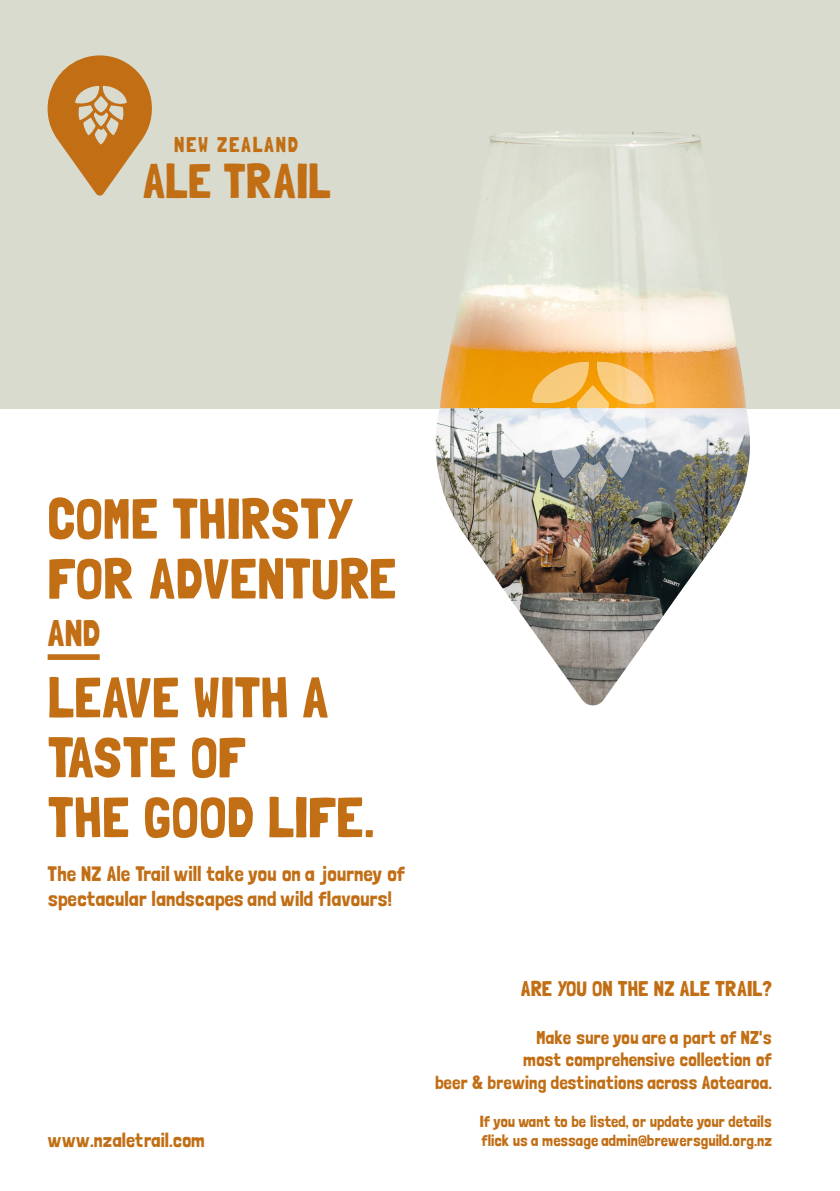
<style>
.page{position:relative;width:840px;height:1191px;background:#fff}
.page>*{position:absolute;margin:0;border:0;box-sizing:border-box;transform-origin:0 0}
.t1{font:57px/59.8px "Londrina Solid";color:#c16e15}
.t2{font:48.8px "Londrina Solid";color:#c16e15}
.t3{font:37px "Londrina Solid";color:#c16e15}
.t4{font:21.4px "Londrina Solid";color:#c16e15}
.t5{font:21.4px "Londrina Solid";letter-spacing:.075em;color:#c16e15}
.t6{font:20.8px/25px "Londrina Solid";color:#c16e15}
.t7{font:19.8px "Londrina Solid";color:#c16e15}
.t8{font:18.6px/22.4px "Londrina Solid";color:#c16e15;text-align:right}
.t9{font:16px/19.2px "Londrina Solid";color:#c16e15}
</style>
<div class="page">
<div style="left:0;top:0;width:839px;height:408px;background:#d8dbcd"></div>
<img style="left:433px;top:408px;width:321px;height:298px">
<svg style="left:48px;top:55px;width:104px;height:141px"></svg>
<div style="left:48px;top:654px;width:52px;height:6px;background:#c16e15"></div>
<img style="left:439px;top:131px;width:307px;height:277px">
<svg style="left:532px;top:362px;width:121px;height:138px"></svg>
<p class="t5" style="left:174px;top:132px;width:125px">NEW ZEALAND</p>
<p class="t2" style="left:143px;top:152px;width:189px">ALE TRAIL</p>
<p class="t1" style="left:48px;top:488px;width:350px">COME THIRSTY<br>FOR ADVENTURE</p>
<p class="t3" style="left:48px;top:611px;width:54px">AND</p>
<p class="t1" style="left:48px;top:666px;width:328px">LEAVE WITH A<br>TASTE OF<br>THE GOOD LIFE.</p>
<p class="t6" style="left:48px;top:861px;width:359px">The NZ Ale Trail will take you on a journey of spectacular landscapes and wild flavours!</p>
<p class="t7" style="left:48px;top:1128px;width:159px">www.nzaletrail.com</p>
<p class="t4" style="left:520px;top:975px;width:252px">ARE YOU ON THE NZ ALE TRAIL?</p>
<p class="t8" style="left:435px;top:1025px;width:338px">Make sure you are a part of NZ's<br>most comprehensive collection of<br>beer &amp; brewing destinations across Aotearoa.</p>
<p class="t9" style="left:479px;top:1111px;width:293px">If you want to be listed, or update your details flick us a message admin@brewersguild.org.nz</p>
</div>
